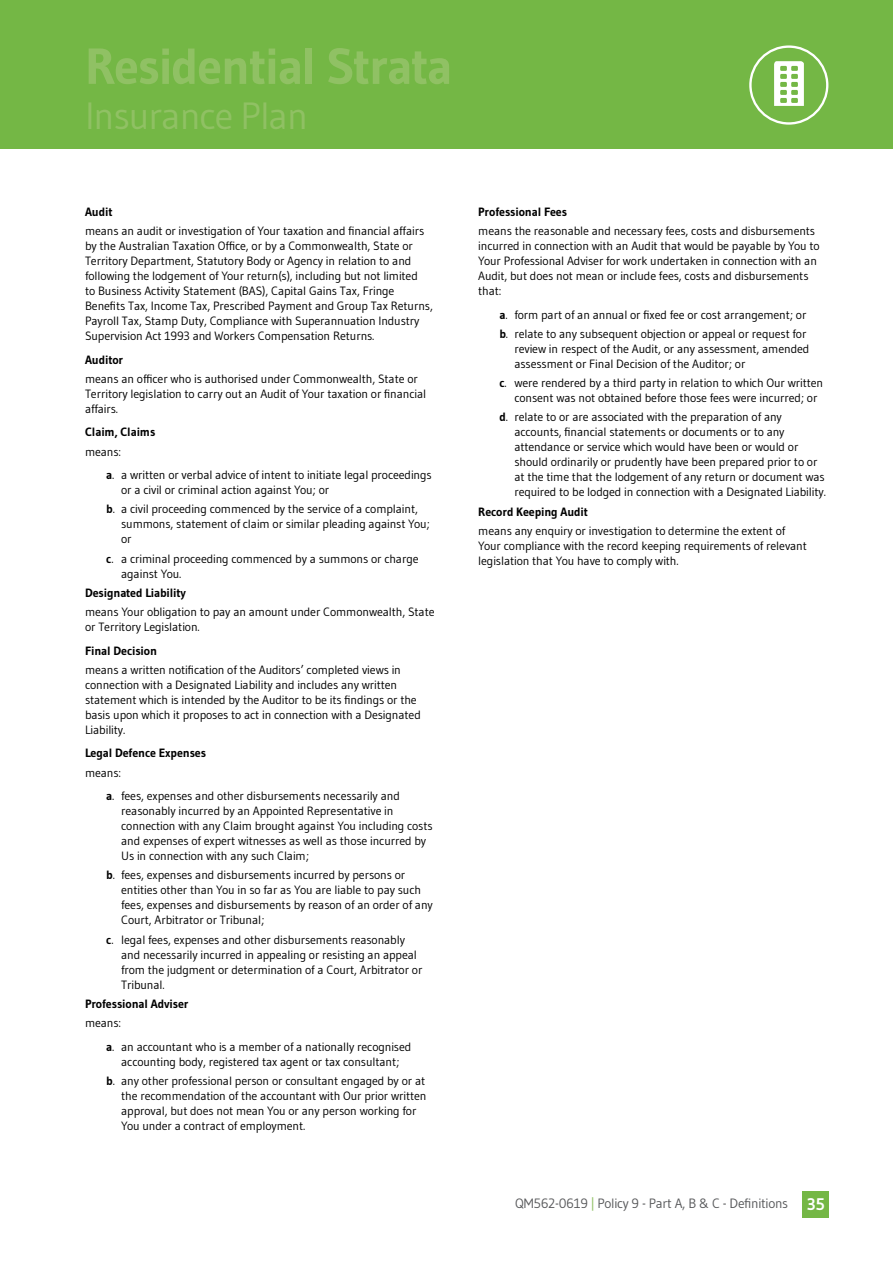
<style>
.page{position:relative;width:893px;height:1263px;background:#fff}
.page>*{position:absolute;margin:0;border:0;box-sizing:border-box;transform-origin:0 0}
.t1{font:700 50.55px "Gudea";letter-spacing:-.03em;color:#90c164}
.t2{font:37.95px "Gudea";letter-spacing:-.03em;color:#90c164}
.t3{font:700 16.8px "Gudea";color:#fff}
.t4{font:13.5px "Gudea";letter-spacing:-.02em;color:#58595b}
.t5{font:12px/15px "Gudea";letter-spacing:-.01em;color:#000}
.t6{font:700 12px "Gudea";letter-spacing:-.01em;color:#000}
.s1{font-weight:700}
.s2{color:#90c164}
</style>
<div class="page">
<div style="left:0;top:0;width:893px;height:149px;background:#74b745"></div>
<div style="left:802px;top:1191px;width:27px;height:26px;background:#74b745"></div>
<div style="left:749px;top:45px;width:79px;height:80px;border:2px solid #fff;border-radius:50%"></div>
<svg style="left:774px;top:61px;width:30px;height:45px"></svg>
<h1 class="t1" style="left:85px;top:35px;width:369px">Residential Strata</h1>
<h2 class="t2" style="left:85px;top:93px;width:224px">Insurance Plan</h2>
<p class="t6" style="left:85px;top:204px;width:29px">Audit</p>
<p class="t5" style="left:85px;top:223px;width:349px">means an audit or investigation of Your taxation and financial affairs by the Australian Taxation Office, or by a Commonwealth, State or Territory Department, Statutory Body or Agency in relation to and following the lodgement of Your return(s), including but not limited<br>to Business Activity Statement (BAS), Capital Gains Tax, Fringe Benefits Tax, Income Tax, Prescribed Payment and Group Tax Returns, Payroll Tax, Stamp Duty, Compliance with Superannuation Industry Supervision Act 1993 and Workers Compensation Returns.</p>
<p class="t6" style="left:85px;top:352px;width:40px">Auditor</p>
<p class="t5" style="left:85px;top:371px;width:343px">means an officer who is authorised under Commonwealth, State or<br>Territory legislation to carry out an Audit of Your taxation or financial affairs.</p>
<p class="t6" style="left:85px;top:425px;width:72px">Claim, Claims</p>
<p class="t5" style="left:106px;top:439px;width:327px;line-height:23.5px;text-indent:-21px">means:<br><span class="s1">a</span>. a written or verbal advice of intent to initiate legal proceedings</p>
<p class="t5" style="left:106px;top:480px;width:313px;line-height:19.2px;text-indent:15px">or a civil or criminal action against You; or<br><span class="s1">b</span>. a civil proceeding commenced by the service of a complaint,</p>
<p class="t5" style="left:121px;top:516px;width:310px">summons, statement of claim or similar pleading against You; or</p>
<p class="t5" style="left:121px;top:551px;width:299px;text-indent:-15px"><span class="s1">c</span>. a criminal proceeding commenced by a summons or charge against You.</p>
<p class="t6" style="left:85px;top:585px;width:103px">Designated Liability</p>
<p class="t5" style="left:85px;top:604px;width:351px">means Your obligation to pay an amount under Commonwealth, State or Territory Legislation.</p>
<p class="t6" style="left:85px;top:643px;width:74px">Final Decision</p>
<p class="t5" style="left:85px;top:662px;width:337px">means a written notification of the Auditors’ completed views in connection with a Designated Liability and includes any written statement which is intended by the Auditor to be its findings or the basis upon which it proposes to act in connection with a Designated Liability.</p>
<p class="t6" style="left:85px;top:746px;width:123px">Legal Defence Expenses</p>
<p class="t5" style="left:106px;top:760px;width:295px;line-height:23.5px;text-indent:-21px">means:<br><span class="s1">a</span>. fees, expenses and other disbursements necessarily and</p>
<p class="t5" style="left:121px;top:803px;width:313px">reasonably incurred by an Appointed Representative in connection with any Claim brought against You including costs and expenses of expert witnesses as well as those incurred by Us in connection with any such Claim;</p>
<p class="t5" style="left:121px;top:867px;width:313px;text-indent:-15px"><span class="s1">b</span>. fees, expenses and disbursements incurred by persons or entities other than You in so far as You are liable to pay such fees, expenses and disbursements by reason of an order of any Court, Arbitrator or Tribunal;</p>
<p class="t5" style="left:121px;top:932px;width:303px;text-indent:-15px"><span class="s1">c</span>. legal fees, expenses and other disbursements reasonably and necessarily incurred in appealing or resisting an appeal from the judgment or determination of a Court, Arbitrator or Tribunal.</p>
<p class="t6" style="left:85px;top:996px;width:105px">Professional Adviser</p>
<p class="t5" style="left:106px;top:1011px;width:306px;line-height:23.5px;text-indent:-21px">means:<br><span class="s1">a</span>. an accountant who is a member of a nationally recognised</p>
<p class="t5" style="left:106px;top:1052px;width:320px;line-height:19.2px;text-indent:15px">accounting body, registered tax agent or tax consultant;<br><span class="s1">b</span>. any other professional person or consultant engaged by or at</p>
<p class="t5" style="left:121px;top:1088px;width:307px">the recommendation of the accountant with Our prior written approval, but does not mean You or any person working for<br>You under a contract of employment.</p>
<p class="t6" style="left:478px;top:204px;width:90px">Professional Fees</p>
<p class="t5" style="left:478px;top:223px;width:343px">means the reasonable and necessary fees, costs and disbursements incurred in connection with an Audit that would be payable by You to Your Professional Adviser for work undertaken in connection with an Audit, but does not mean or include fees, costs and disbursements that:</p>
<p class="t5" style="left:499px;top:304px;width:308px;line-height:19.2px"><span class="s1">a</span>. form part of an annual or fixed fee or cost arrangement; or <span class="s1">b</span>. relate to any subsequent objection or appeal or request for</p>
<p class="t5" style="left:514px;top:341px;width:296px">review in respect of the Audit, or any assessment, amended assessment or Final Decision of the Auditor; or</p>
<p class="t5" style="left:514px;top:375px;width:310px;text-indent:-15px"><span class="s1">c</span>. were rendered by a third party in relation to which Our written consent was not obtained before those fees were incurred; or</p>
<p class="t5" style="left:514px;top:409px;width:313px;text-indent:-15px"><span class="s1">d</span>. relate to or are associated with the preparation of any accounts, financial statements or documents or to any attendance or service which would have been or would or should ordinarily or prudently have been prepared prior to or at the time that the lodgement of any return or document was required to be lodged in connection with a Designated Liability.</p>
<p class="t6" style="left:478px;top:504px;width:111px">Record Keeping Audit</p>
<p class="t5" style="left:478px;top:523px;width:330px">means any enquiry or investigation to determine the extent of<br>Your compliance with the record keeping requirements of relevant legislation that You have to comply with.</p>
<p class="t4" style="left:515px;top:1194px;width:274px">QM562-0619 <span class="s2">|</span> Policy 9 - Part A, B &amp; C - Definitions</p>
<h3 class="t3" style="left:807px;top:1194px;width:20px">35</h3>
</div>
